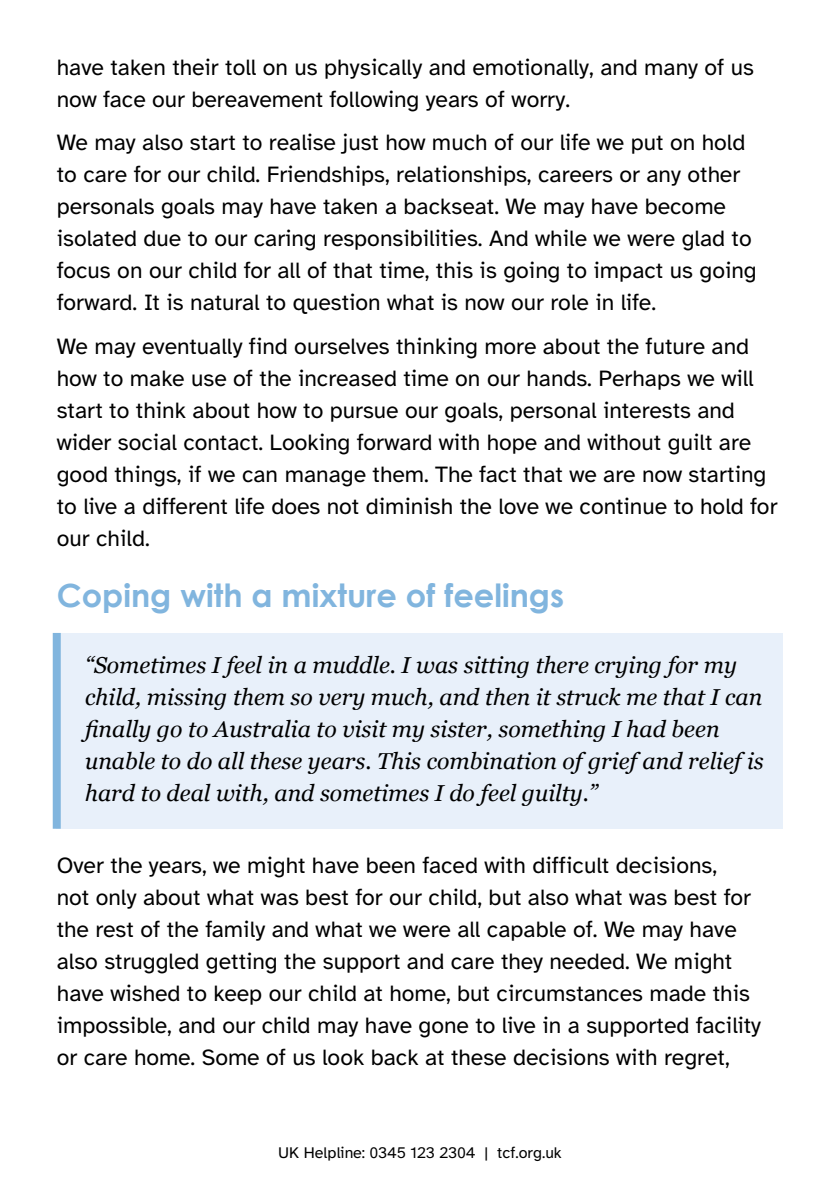
<style>
.page{position:relative;width:840px;height:1191px;background:#fff}
.page>*{position:absolute;margin:0;border:0;box-sizing:border-box;transform-origin:0 0}
.t1{font:700 32px "Century Gothic";color:#81b5de}
.t2{font:23px/32px "Atkinson Hyperlegible";color:#000}
.t3{font:italic 23px/32px "Georgia";color:#000}
.t4{font:16px "Atkinson Hyperlegible";color:#000}
.s1{font-family:"Arial";font-size:15px}
</style>
<div class="page">
<div style="left:57px;top:633px;width:725px;height:195px;background:#e8f0fa"></div>
<div style="left:53px;top:633px;width:8px;height:195px;background:#81b5de"></div>
<p class="t2" style="left:57px;top:52px;width:698px">have taken their toll on us physically and emotionally, and many of us now face our bereavement following years of worry.</p>
<p class="t2" style="left:57px;top:127px;width:701px">We may also start to realise just how much of our life we put on hold to care for our child. Friendships, relationships, careers or any other personals goals may have taken a backseat. We may have become isolated due to our caring responsibilities. And while we were glad to focus on our child for all of that time, this is going to impact us going forward. It is natural to question what is now our role in life.</p>
<p class="t2" style="left:57px;top:330px;width:721px">We may eventually find ourselves thinking more about the future and how to make use of the increased time on our hands. Perhaps we will start to think about how to pursue our goals, personal interests and wider social contact. Looking forward with hope and without guilt are good things, if we can manage them. The fact that we are now starting to live a different life does not diminish the love we continue to hold for our child.</p>
<h1 class="t1" style="left:57px;top:571px;width:508px">Coping with a mixture of feelings</h1>
<p class="t3" style="left:85px;top:649px;width:679px">“Sometimes I feel in a muddle. I was sitting there crying for my child, missing them so very much, and then it struck me that I can finally go to Australia to visit my sister, something I had been unable to do all these years. This combination of grief and relief is hard to deal with, and sometimes I do feel guilty.”</p>
<p class="t2" style="left:57px;top:849px;width:705px">Over the years, we might have been faced with difficult decisions,<br>not only about what was best for our child, but also what was best for the rest of the family and what we were all capable of. We may have also struggled getting the support and care they needed. We might have wished to keep our child at home, but circumstances made this impossible, and our child may have gone to live in a supported facility or care home. Some of us look back at these decisions with regret,</p>
<p class="t4" style="left:278px;top:1144px;width:285px">UK Helpline: <span class="s1">0</span>345 123 23<span class="s1">0</span>4 | tcf.org.uk</p>
</div>
